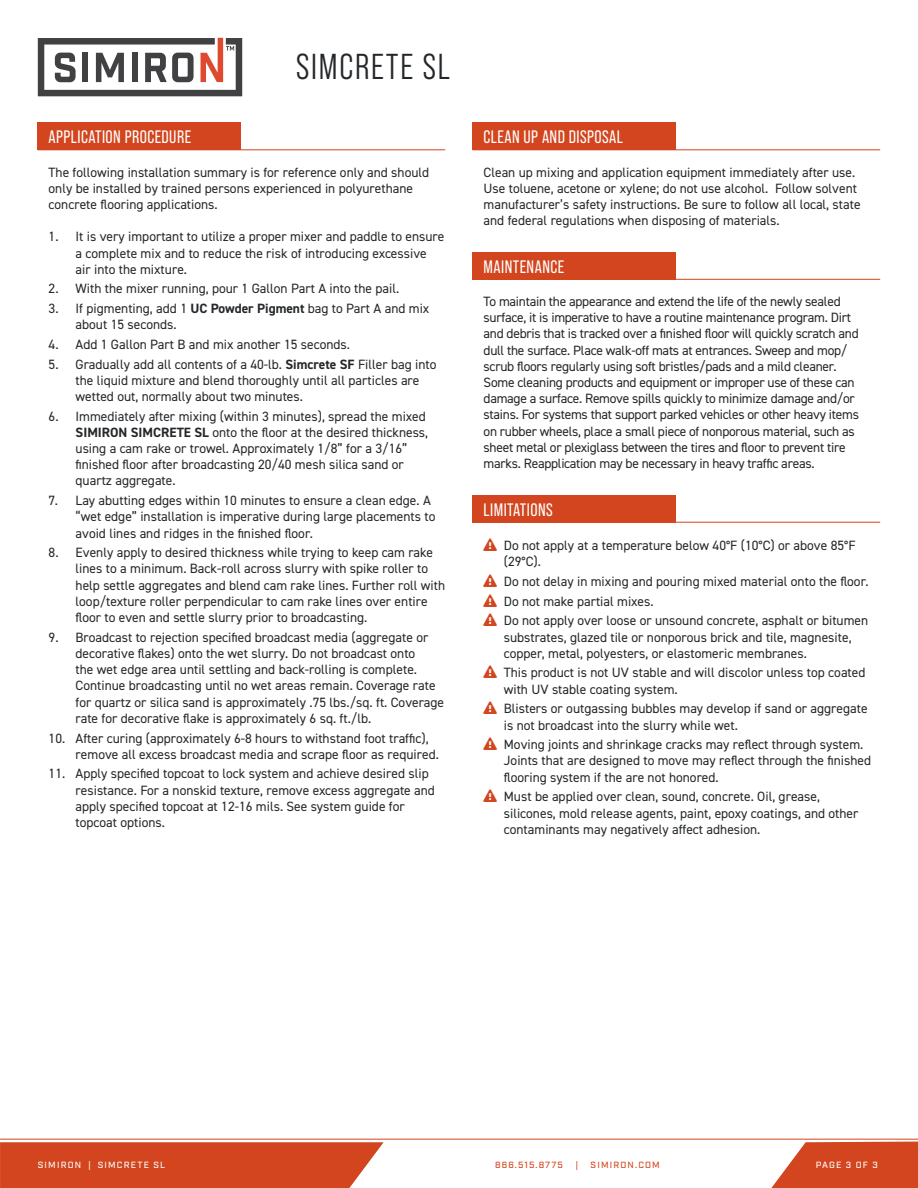
<style>
.page{position:relative;width:918px;height:1188px;background:#fff}
.page>*{position:absolute;margin:0;border:0;box-sizing:border-box;transform-origin:0 0}
.t1{font:36px "Bebas Neue Pro Middle";letter-spacing:.05em;color:#24272a}
.t2{font:18px "Bebas Neue Pro";letter-spacing:.025em;color:#fff}
.t3{font:13.5px/16.2px "DIN2014";color:#24272a}
.t4{font:13.5px/16.2px "DIN2014";letter-spacing:-.02em;color:#24272a}
.t5{font:500 9px "Industry";letter-spacing:.13em;color:#fff}
.t6{font:500 9px "Industry";letter-spacing:.13em;color:#d2451e}
.s1{font-weight:700}
.s2{color:#d2451e}
</style>
<div class="page">
<svg style="left:38px;top:38px;width:204px;height:58px"></svg>
<svg style="left:0;top:1142px;width:384px;height:46px;background:#d44d28"></svg>
<hr style="left:0;top:1139px;width:918px;height:1px;background:#d2451e">
<svg style="left:771px;top:1142px;width:147px;height:46px;background:#d75b39"></svg>
<div style="left:473px;top:495px;width:203px;height:27px;background:#d2451e"></div>
<hr style="left:473px;top:522px;width:203px;height:1px;background:#d2451e">
<hr style="left:676px;top:522px;width:204px;height:1px;background:#d2451e">
<div style="left:473px;top:123px;width:203px;height:27px;background:#d2451e"></div>
<hr style="left:676px;top:149px;width:204px;height:1px;background:#d2451e">
<div style="left:473px;top:252px;width:203px;height:27px;background:#d2451e"></div>
<hr style="left:473px;top:279px;width:203px;height:1px;background:#d2451e">
<hr style="left:676px;top:279px;width:204px;height:1px;background:#d2451e">
<div style="left:38px;top:123px;width:203px;height:27px;background:#d2451e"></div>
<hr style="left:241px;top:149px;width:204px;height:1px;background:#d2451e">
<h1 class="t1" style="left:296px;top:46px;width:155px">SIMCRETE SL</h1>
<h2 class="t2" style="left:49px;top:127px;width:144px">APPLICATION PROCEDURE</h2>
<p class="t3" style="left:49px;top:164px;width:382px">The following installation summary is for reference only and should only be installed by trained persons experienced in polyurethane concrete flooring applications.</p>
<p class="t3" style="left:76px;top:228px;width:370px;text-indent:-27px">1. It is very important to utilize a proper mixer and paddle to ensure a complete mix and to reduce the risk of introducing excessive air into the mixture.</p>
<p class="t3" style="left:49px;top:280px;width:352px">2. With the mixer running, pour 1 Gallon Part A into the pail.</p>
<p class="t3" style="left:76px;top:300px;width:355px;text-indent:-27px">3. If pigmenting, add 1 <span class="s1">UC Powder Pigment</span> bag to Part A and mix about 15 seconds.</p>
<p class="t3" style="left:49px;top:336px;width:303px">4. Add 1 Gallon Part B and mix another 15 seconds.</p>
<p class="t3" style="left:76px;top:356px;width:362px;text-indent:-27px">5. Gradually add all contents of a 40-lb. <span class="s1">Simcrete SF</span> Filler bag into the liquid mixture and blend thoroughly until all particles are wetted out, normally about two minutes.</p>
<p class="t3" style="left:76px;top:408px;width:354px;text-indent:-27px">6. Immediately after mixing (within 3 minutes), spread the mixed <span class="s1">SIMIRON SIMCRETE SL</span> onto the floor at the desired thickness, using a cam rake or trowel. Approximately 1/8” for a 3/16” finished floor after broadcasting 20/40 mesh silica sand or quartz aggregate.</p>
<p class="t3" style="left:76px;top:492px;width:361px;text-indent:-27px">7. Lay abutting edges within 10 minutes to ensure a clean edge. A “wet edge” installation is imperative during large placements to avoid lines and ridges in the finished floor.</p>
<p class="t3" style="left:76px;top:544px;width:371px;text-indent:-27px">8. Evenly apply to desired thickness while trying to keep cam rake lines to a minimum. Back-roll across slurry with spike roller to help settle aggregates and blend cam rake lines. Further roll with loop/texture roller perpendicular to cam rake lines over entire floor to even and settle slurry prior to broadcasting.</p>
<p class="t3" style="left:76px;top:629px;width:370px;text-indent:-27px">9. Broadcast to rejection specified broadcast media (aggregate or decorative flakes) onto the wet slurry. Do not broadcast onto<br>the wet edge area until settling and back-rolling is complete.<br>Continue broadcasting until no wet areas remain. Coverage rate for quartz or silica sand is approximately .75 lbs./sq. ft. Coverage rate for decorative flake is approximately 6 sq. ft./lb.</p>
<p class="t3" style="left:76px;top:730px;width:365px;text-indent:-27px">10. After curing (approximately 6-8 hours to withstand foot traffic), remove all excess broadcast media and scrape floor as required.</p>
<p class="t3" style="left:76px;top:765px;width:361px;text-indent:-27px">11. Apply specified topcoat to lock system and achieve desired slip resistance. For a nonskid texture, remove excess aggregate and apply specified topcoat at 12-16 mils. See system guide for topcoat options.</p>
<h2 class="t2" style="left:484px;top:127px;width:141px">CLEAN UP AND DISPOSAL</h2>
<p class="t3" style="left:484px;top:164px;width:379px">Clean up mixing and application equipment immediately after use.<br>Use toluene, acetone or xylene; do not use alcohol. Follow solvent manufacturer’s safety instructions. Be sure to follow all local, state and federal regulations when disposing of materials.</p>
<h2 class="t2" style="left:484px;top:256px;width:82px">MAINTENANCE</h2>
<p class="t4" style="left:484px;top:293px;width:377px">To maintain the appearance and extend the life of the newly sealed surface, it is imperative to have a routine maintenance program. Dirt and debris that is tracked over a finished floor will quickly scratch and dull the surface. Place walk-off mats at entrances. Sweep and mop/ scrub floors regularly using soft bristles/pads and a mild cleaner.<br>Some cleaning products and equipment or improper use of these can damage a surface. Remove spills quickly to minimize damage and/or stains. For systems that support parked vehicles or other heavy items on rubber wheels, place a small piece of nonporous material, such as sheet metal or plexiglass between the tires and floor to prevent tire marks. Reapplication may be necessary in heavy traffic areas.</p>
<h2 class="t2" style="left:484px;top:499px;width:71px">LIMITATIONS</h2>
<p class="t3" style="left:504px;top:537px;width:353px;text-indent:-20px"><span class="s2">❑</span> Do not apply at a temperature below 40°F (10°C) or above 85°F (29°C).</p>
<p class="t3" style="left:484px;top:573px;width:387px"><span class="s2">❑</span> Do not delay in mixing and pouring mixed material onto the floor.</p>
<p class="t3" style="left:484px;top:593px;width:172px"><span class="s2">❑</span> Do not make partial mixes.</p>
<p class="t3" style="left:504px;top:612px;width:366px;text-indent:-20px"><span class="s2">❑</span> Do not apply over loose or unsound concrete, asphalt or bitumen substrates, glazed tile or nonporous brick and tile, magnesite, copper, metal, polyesters, or elastomeric membranes.</p>
<p class="t3" style="left:504px;top:664px;width:363px;text-indent:-20px"><span class="s2">❑</span> This product is not UV stable and will discolor unless top coated with UV stable coating system.</p>
<p class="t3" style="left:504px;top:700px;width:365px;text-indent:-20px"><span class="s2">❑</span> Blisters or outgassing bubbles may develop if sand or aggregate is not broadcast into the slurry while wet.</p>
<p class="t3" style="left:504px;top:736px;width:369px;text-indent:-20px"><span class="s2">❑</span> Moving joints and shrinkage cracks may reflect through system.<br>Joints that are designed to move may reflect through the finished flooring system if the are not honored.</p>
<p class="t3" style="left:504px;top:788px;width:356px;text-indent:-20px"><span class="s2">❑</span> Must be applied over clean, sound, concrete. Oil, grease, silicones, mold release agents, paint, epoxy coatings, and other contaminants may negatively affect adhesion.</p>
<p class="t5" style="left:38px;top:1160px;width:129px">SIMIRON | SIMCRETE SL</p>
<p class="t6" style="left:495px;top:1160px;width:69px">866.515.8775</p>
<p class="t6" style="left:575px;top:1160px;width:4px">|</p>
<p class="t6" style="left:591px;top:1160px;width:71px">SIMIRON.COM</p>
<p class="t5" style="left:816px;top:1160px;width:64px">PAGE 3 OF 3</p>
</div>
